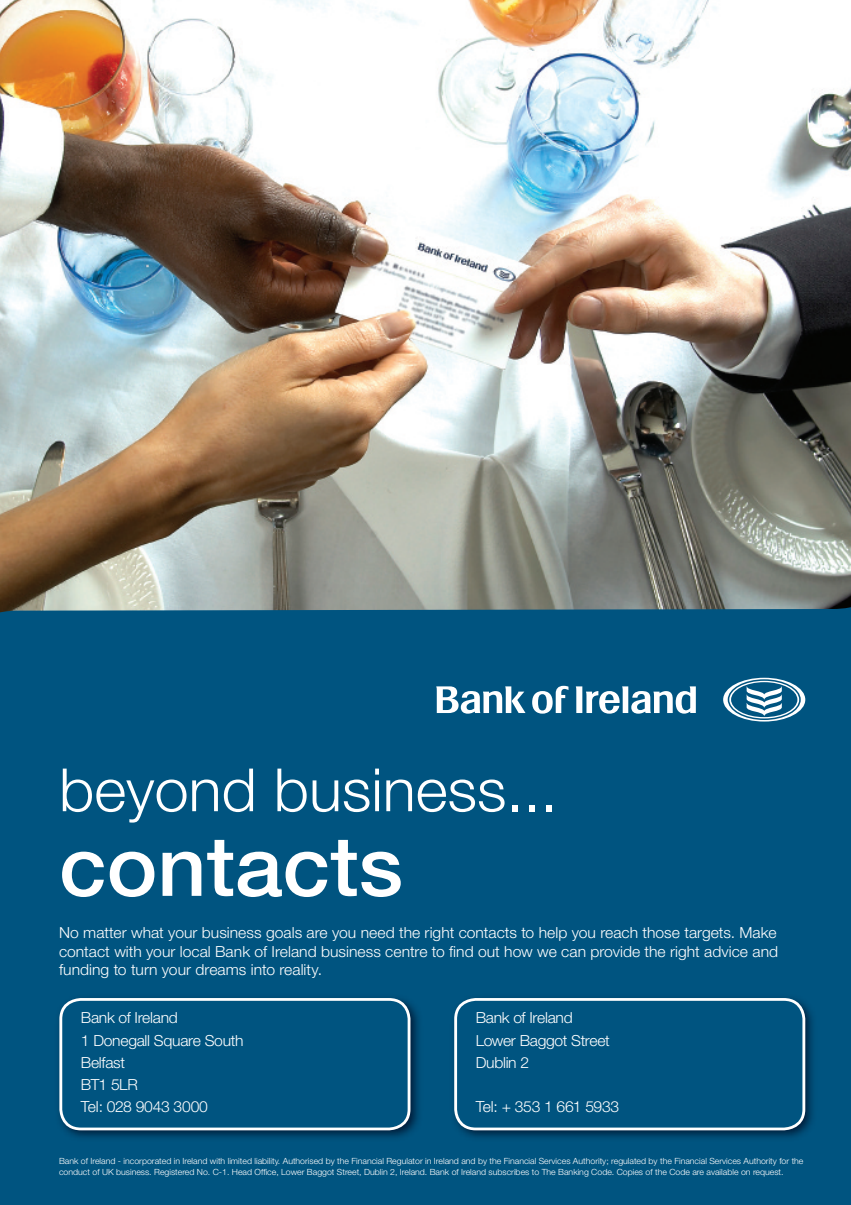
<style>
.page{position:relative;width:851px;height:1205px;background:#fff}
.page>*{position:absolute;margin:0;border:0;box-sizing:border-box;transform-origin:0 0}
.t1{font:83.25px "Helvetica Neue Medium+ZNSSFL";color:#fff}
.t2{font:59.62px "Helvetica Neue Light+NCSSVR";color:#fff}
.t3{font:15.25px/22.2px "Helvetica Neue Light+NCSSVR";letter-spacing:-.02em;color:#fff}
.t4{font:8.5px/10.2px "Helvetica Neue Light+NCSSVR";color:#fff}
</style>
<div class="page">
<img style="left:0;top:0;width:850px;height:577px">
<div style="left:0;top:577px;width:850px;height:628px;background:#005480"></div>
<svg style="left:723px;top:678px;width:82px;height:43px"></svg>
<svg style="left:532px;top:686px;width:36px;height:27px"></svg>
<svg style="left:436px;top:686px;width:89px;height:27px"></svg>
<svg style="left:575px;top:686px;width:120px;height:28px"></svg>
<img style="left:449px;top:993px;width:369px;height:150px">
<div style="left:455px;top:999px;width:348px;height:130px;background:#005480;border-radius:20px"></div>
<div style="left:454px;top:998px;width:351px;height:132px;border:3px solid #fff;border-radius:20px"></div>
<img style="left:54px;top:993px;width:370px;height:150px">
<div style="left:61px;top:999px;width:348px;height:130px;background:#005480;border-radius:20px"></div>
<div style="left:59px;top:998px;width:351px;height:132px;border:3px solid #fff;border-radius:20px"></div>
<h2 class="t2" style="left:59px;top:768px;width:500px">beyond business...</h2>
<h1 class="t1" style="left:59px;top:836px;width:345px">contacts</h1>
<p class="t3" style="left:59px;top:925px;width:720px;line-height:18.4px;text-align:justify">No matter what your business goals are you need the right contacts to help you reach those targets. Make contact with your local Bank of Ireland business centre to find out how we can provide the right advice and funding to turn your dreams into reality.</p>
<h3 class="t3" style="left:475px;top:1008px;width:136px">Bank of Ireland<br>Lower Baggot Street<br>Dublin 2</h3>
<h3 class="t3" style="left:475px;top:1097px;width:145px">Tel: + 353 1 661 5933</h3>
<h3 class="t3" style="left:81px;top:1008px;width:164px">Bank of Ireland<br>1 Donegall Square South<br>Belfast<br>BT1 5LR<br>Tel: 028 9043 3000</h3>
<p class="t4" style="left:59px;top:1157px;width:745px">Bank of Ireland - incorporated in Ireland with limited liability. Authorised by the Financial Regulator in Ireland and by the Financial Services Authority; regulated by the Financial Services Authority for the conduct of UK business. Registered No. C-1. Head Office, Lower Baggot Street, Dublin 2, Ireland. Bank of Ireland subscribes to The Banking Code. Copies of the Code are available on request.</p>
</div>
